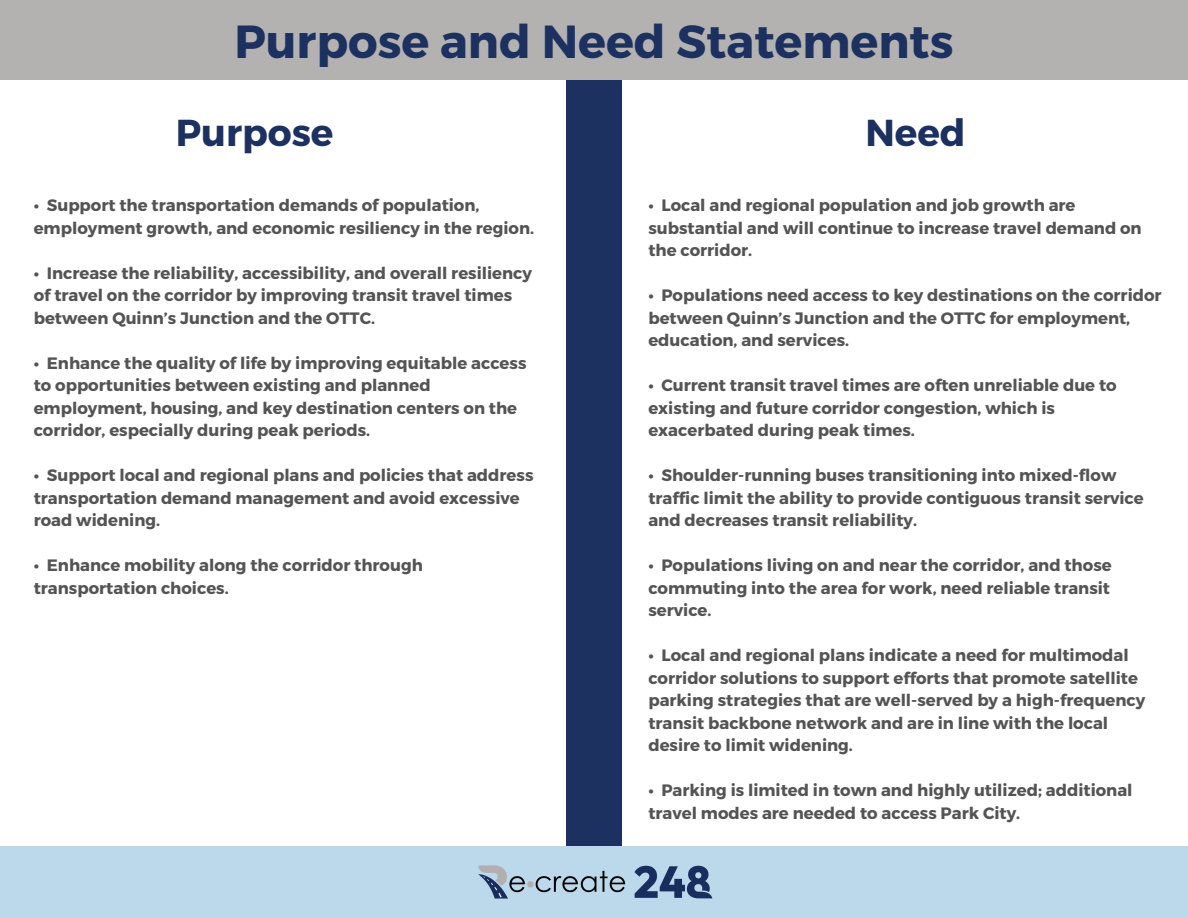
<style>
.page{position:relative;width:1188px;height:918px;background:#fff}
.page>*{position:absolute;margin:0;border:0;box-sizing:border-box;transform-origin:0 0}
.t1{font:700 46.35px "Montserrat";color:#1d3160}
.t2{font:700 37.5px "Montserrat";color:#1d3160}
.t3{font:700 16.5px/22.5px "Montserrat";color:#545454}
</style>
<div class="page">
<div style="left:566px;top:79px;width:56px;height:778px;background:#1d3160"></div>
<div style="left:0;top:0;width:1188px;height:79px;background:#b3b2b1"></div>
<div style="left:0;top:846px;width:1188px;height:72px;background:#bbd9ea"></div>
<img style="left:478px;top:865px;width:235px;height:34px">
<h1 class="t1" style="left:234px;top:11px;width:721px">Purpose and Need Statements</h1>
<p class="t2" style="left:176px;top:108px;width:159px">Purpose</p>
<p class="t2" style="left:865px;top:108px;width:102px">Need</p>
<h2 class="t3" style="left:34px;top:193px;width:502px">• Support the transportation demands of population, employment growth, and economic resiliency in the region.</h2>
<h2 class="t3" style="left:34px;top:261px;width:500px">• Increase the reliability, accessibility, and overall resiliency of travel on the corridor by improving transit travel times between Quinn’s Junction and the OTTC.</h2>
<p class="t3" style="left:34px;top:351px;width:494px">• Enhance the quality of life by improving equitable access to opportunities between existing and planned employment, housing, and key destination centers on the corridor, especially during peak periods.</p>
<p class="t3" style="left:34px;top:463px;width:501px">• Support local and regional plans and policies that address transportation demand management and avoid excessive road widening.</p>
<p class="t3" style="left:34px;top:553px;width:391px">• Enhance mobility along the corridor through transportation choices.</p>
<p class="t3" style="left:648px;top:193px;width:495px">• Local and regional population and job growth are substantial and will continue to increase travel demand on the corridor.</p>
<p class="t3" style="left:648px;top:283px;width:515px">• Populations need access to key destinations on the corridor between Quinn’s Junction and the OTTC for employment, education, and services.</p>
<p class="t3" style="left:648px;top:373px;width:470px">• Current transit travel times are often unreliable due to existing and future corridor congestion, which is exacerbated during peak times.</p>
<p class="t3" style="left:648px;top:463px;width:497px">• Shoulder-running buses transitioning into mixed-flow traffic limit the ability to provide contiguous transit service and decreases transit reliability.</p>
<p class="t3" style="left:648px;top:553px;width:465px;text-align:justify">• Populations living on and near the corridor, and those commuting into the area for work, need reliable transit service.</p>
<p class="t3" style="left:648px;top:643px;width:499px">• Local and regional plans indicate a need for multimodal corridor solutions to support efforts that promote satellite parking strategies that are well-served by a high-frequency transit backbone network and are in line with the local desire to limit widening.</p>
<p class="t3" style="left:648px;top:778px;width:486px">• Parking is limited in town and highly utilized; additional travel modes are needed to access Park City.</p>
</div>
